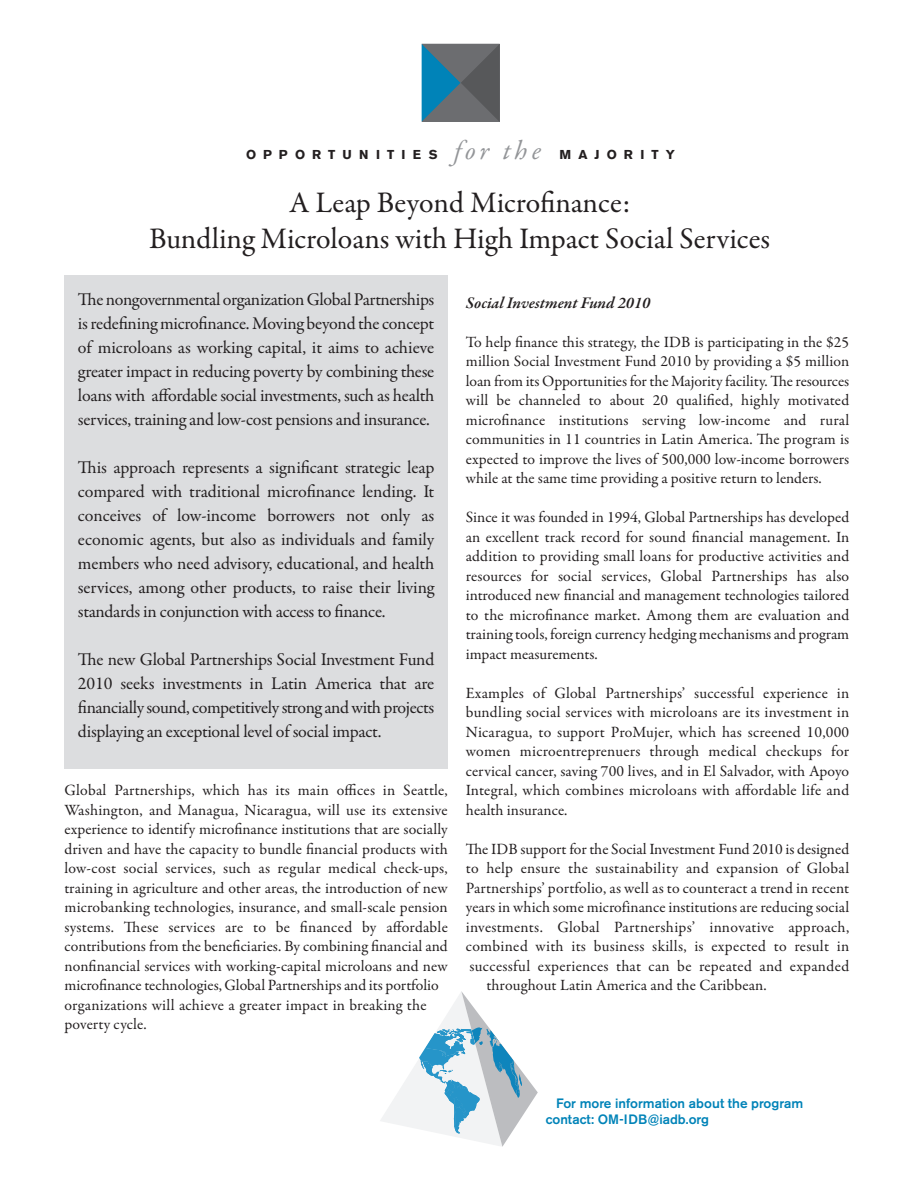
<style>
.page{position:relative;width:918px;height:1188px;background:#fff}
.page>*{position:absolute;margin:0;border:0;box-sizing:border-box;transform-origin:0 0}
.t1{font:30px/36px "Garamond Premr Pro";color:#231f20;text-align:center}
.t2{font:18px/24px "Garamond Premr Pro";letter-spacing:-.015em;color:#231f20;text-align:justify}
.t3{font:italic 600 16.5px "Garamond Premr Pro";color:#231f20}
.t4{font:15.75px/19.5px "Garamond Premr Pro";letter-spacing:.005em;color:#231f20;text-align:justify}
.t5{font:500 13.5px/16.2px "Akzidenz Grotesk BE";color:#0083b8}
.t6{font:700 12.75px "Akzidenz Grotesk BE";letter-spacing:.545em;color:#231f20}
.s1{font-family:"Garamond Premr Pro";font-weight:400;font-style:italic;font-size:27px;color:#939598}
</style>
<div class="page">
<div style="left:64px;top:275px;width:384px;height:494px;background:#dcdddf"></div>
<svg style="left:380px;top:991px;width:158px;height:156px"></svg>
<svg style="left:422px;top:44px;width:78px;height:78px;background:#4c6d7b"></svg>
<p class="t6" style="left:246px;top:147px;width:430px">OPPORTUNITIES <span class="s1">forthe</span> MAJORITY</p>
<h1 class="t1" style="left:149px;top:185px;width:623px">A Leap Beyond Microfinance:<br>Bundling Microloans with High Impact Social Services</h1>
<p class="t2" style="left:78px;top:288px;width:358px">The nongovernmental organizationGlobalPartnerships is redefining microfinance. Moving beyond the concept of microloans as working capital, it aims to achieve greater impact in reducing poverty by combining these loans with affordable social investments, such as health services, training and low-cost pensions and insurance.</p>
<p class="t2" style="left:78px;top:456px;width:358px">This approach represents a significant strategic leap compared with traditional microfinance lending. It conceives of low-income borrowers not only as economic agents, but also as individuals and family members who need advisory, educational, and health services, among other products, to raise their living standards in conjunction with access to finance.</p>
<p class="t2" style="left:78px;top:648px;width:358px">The new Global Partnerships Social Investment Fund 2010 seeks investments in Latin America that are financially sound,competitively strong andwith projects displaying an exceptional level of social impact.</p>
<p class="t3" style="left:466px;top:292px;width:186px">Social Investment Fund 2010</p>
<p class="t4" style="left:466px;top:332px;width:385px">To help finance this strategy, the IDB is participating in the $25 million Social Investment Fund 2010 by providing a $5 million loan from its Opportunities for the Majority facility. The resources will be channeled to about 20 qualified, highly motivated microfinance institutions serving low-income and rural communities in 11 countries in Latin America. The program is expected to improve the lives of 500,000 low-income borrowers while at the same time providing a positive return to lenders.</p>
<p class="t4" style="left:466px;top:508px;width:385px">Since it was founded in 1994, Global Partnerships has developed an excellent track record for sound financial management. In addition to providing small loans for productive activities and resources for social services, Global Partnerships has also introduced new financial and management technologies tailored to the microfinance market. Among them are evaluation and training tools, foreign currency hedging mechanisms and program impact measurements.</p>
<p class="t4" style="left:466px;top:683px;width:385px">Examples of Global Partnerships’ successful experience in bundling social services with microloans are its investment in Nicaragua, to support ProMujer, which has screened 10,000 women microentreprenuers through medical checkups for cervical cancer, saving 700 lives, and in El Salvador, with Apoyo Integral, which combines microloans with affordable life and health insurance.</p>
<p class="t4" style="left:466px;top:839px;width:385px">The IDB support for the Social Investment Fund 2010 is designed</p>
<p class="t4" style="left:466px;top:859px;width:385px">to help ensure the sustainability and expansion of Global</p>
<p class="t4" style="left:466px;top:878px;width:385px">Partnerships’ portfolio, as well as to counteract a trend in recent</p>
<p class="t4" style="left:466px;top:898px;width:385px">years in which some microfinance institutions are reducing social</p>
<p class="t4" style="left:466px;top:917px;width:385px">investments. Global Partnerships’ innovative approach,</p>
<p class="t4" style="left:466px;top:937px;width:385px">combined with its business skills, is expected to result in</p>
<p class="t4" style="left:470px;top:956px;width:381px">successful experiences that can be repeated and expanded</p>
<p class="t4" style="left:487px;top:976px;width:282px">throughout Latin America and the Caribbean.</p>
<p class="t4" style="left:64px;top:781px;width:385px;text-align:left">Global Partnerships, which has its main offices in Seattle, Washington, and Managua, Nicaragua, will use its extensive experience to identify microfinance institutions that are socially driven and have the capacity to bundle financial products with low-cost social services, such as regular medical check-ups, training in agriculture and other areas, the introduction of new microbanking technologies, insurance, and small-scale pension systems. These services are to be financed by affordable contributions from the beneficiaries. By combining financial and nonfinancial services with working-capital microloans and new microfinance technologies, Global Partnerships and its portfolio organizations will achieve a greater impact in breaking the poverty cycle.</p>
<p class="t5" style="left:546px;top:1095px;width:259px;text-indent:10px">For more information about the program contact: OM-IDB@iadb.org</p>
</div>
